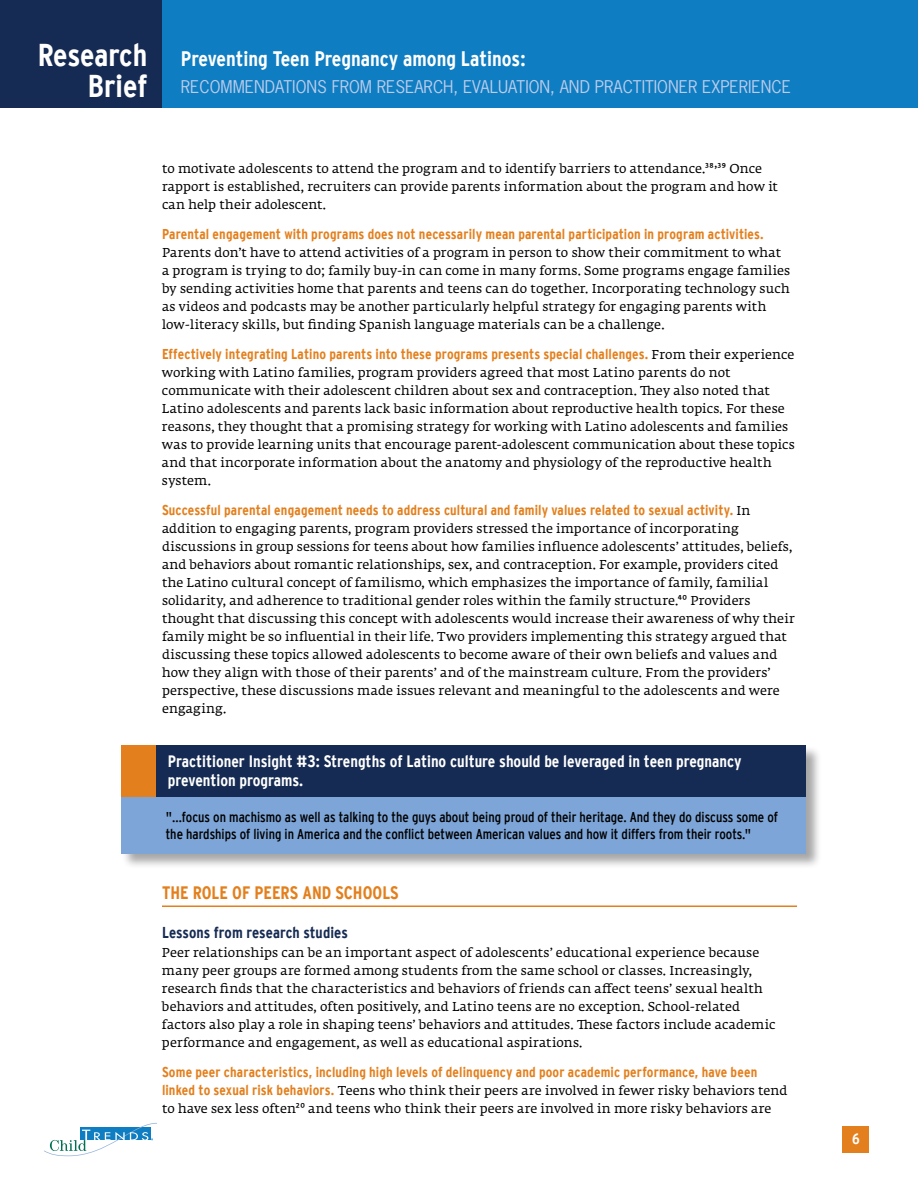
<style>
.page{position:relative;width:918px;height:1188px;background:#fff}
.page>*{position:absolute;margin:0;border:0;box-sizing:border-box;transform-origin:0 0}
.t1{font:700 condensed 31.5px/31.5px "Interstate";letter-spacing:-.005em;color:#fff;text-align:right}
.t2{font:700 condensed 21px "Interstate";color:#fff}
.t3{font:700 condensed 18px "Interstate";color:#e37f1c}
.t4{font:700 condensed 16.5px/19.5px "Interstate";color:#fff}
.t5{font:16.5px "News Gothic Std";color:#baccea}
.t6{font:700 condensed 15.75px "Interstate";color:#162b53}
.t7{font:700 condensed 15px "Interstate";color:#fff}
.t8{font:700 condensed 14.25px "Interstate";letter-spacing:.01em;color:#e37f1c}
.t9{font:condensed 14.25px/16.5px "Interstate";color:#000}
.t10{font:12.75px/18px "Fedra Serif A Std";letter-spacing:.015em;color:#000}
.s1{font-family:"Fedra Serif A Std";font-weight:400;font-stretch:normal;font-size:12.75px;color:#000}
.s2{font-family:"Interstate";font-weight:700;font-stretch:condensed;font-size:14.25px;color:#e37f1c}
</style>
<div class="page">
<div style="left:0;top:0;width:918px;height:108px;background:#0e7dc2"></div>
<svg style="left:44px;top:1123px;width:113px;height:33px"></svg>
<div style="left:842px;top:1126px;width:27px;height:27px;background:#e37f1c"></div>
<div style="left:0;top:0;width:162px;height:108px;background:#162b53"></div>
<hr style="left:162px;top:906px;width:635px;height:1px;background:#e37f1c">
<div style="left:121px;top:746px;width:701px;height:123px;background:#000;opacity:.35"></div>
<div style="left:122px;top:746px;width:684px;height:108px;background:#7da5d7"></div>
<div style="left:155px;top:746px;width:651px;height:51px;background:#162b53"></div>
<div style="left:122px;top:746px;width:34px;height:51px;background:#e37f1c"></div>
<h1 class="t1" style="left:38px;top:39px;width:111px">Research<br>Brief</h1>
<h2 class="t2" style="left:181px;top:47px;width:346px">Preventing Teen Pregnancy among Latinos:</h2>
<p class="t5" style="left:181px;top:76px;width:612px">RECOMMENDATIONS FROM RESEARCH, EVALUATION, AND PRACTITIONER EXPERIENCE</p>
<p class="t10" style="left:162px;top:161px;width:618px">to motivate adolescents to attend the program and to identify barriers to attendance.³⁸’³⁹ Once rapport is established, recruiters can provide parents information about the program and how it can help their adolescent.</p>
<p class="t8" style="left:162px;top:226px;width:603px">Parental engagement with programs does not necessarily mean parental participation in program activities.</p>
<p class="t10" style="left:162px;top:245px;width:630px">Parents don’t have to attend activities of a program in person to show their commitment to what a program is trying to do; family buy-in can come in many forms. Some programs engage families by sending activities home that parents and teens can do together. Incorporating technology such as videos and podcasts may be another particularly helpful strategy for engaging parents with low-literacy skills, but finding Spanish language materials can be a challenge.</p>
<p class="t8" style="left:162px;top:346px;width:634px">Effectively integrating Latino parents into these programs presents special challenges. <span class="s1">From their experience</span></p>
<p class="t10" style="left:162px;top:365px;width:634px">working with Latino families, program providers agreed that most Latino parents do not communicate with their adolescent children about sex and contraception. They also noted that Latino adolescents and parents lack basic information about reproductive health topics. For these reasons, they thought that a promising strategy for working with Latino adolescents and families was to provide learning units that encourage parent-adolescent communication about these topics and that incorporate information about the anatomy and physiology of the reproductive health system.</p>
<p class="t8" style="left:162px;top:502px;width:590px">Successful parental engagement needs to address cultural and family values related to sexual activity. <span class="s1">In</span></p>
<p class="t10" style="left:162px;top:521px;width:634px">addition to engaging parents, program providers stressed the importance of incorporating discussions in group sessions for teens about how families influence adolescents’ attitudes, beliefs, and behaviors about romantic relationships, sex, and contraception. For example, providers cited the Latino cultural concept of familismo, which emphasizes the importance of family, familial solidarity, and adherence to traditional gender roles within the family structure.⁴⁰ Providers thought that discussing this concept with adolescents would increase their awareness of why their family might be so influential in their life. Two providers implementing this strategy argued that discussing these topics allowed adolescents to become aware of their own beliefs and values and how they align with those of their parents’ and of the mainstream culture. From the providers’ perspective, these discussions made issues relevant and meaningful to the adolescents and were engaging.</p>
<p class="t4" style="left:168px;top:751px;width:575px">Practitioner Insight #3: Strengths of Latino culture should be leveraged in teen pregnancy prevention programs.</p>
<p class="t9" style="left:166px;top:809px;width:614px">"…focus on machismo as well as talking to the guys about being proud of their heritage. And they do discuss some of the hardships of living in America and the conflict between American values and how it differs from their roots."</p>
<h3 class="t3" style="left:162px;top:883px;width:238px">THE ROLE OF PEERS AND SCHOOLS</h3>
<p class="t6" style="left:162px;top:924px;width:187px">Lessons from research studies</p>
<p class="t10" style="left:162px;top:944px;width:615px">Peer relationships can be an important aspect of adolescents’ educational experience because many peer groups are formed among students from the same school or classes. Increasingly, research finds that the characteristics and behaviors of friends can affect teens’ sexual health behaviors and attitudes, often positively, and Latino teens are no exception. School-related factors also play a role in shaping teens’ behaviors and attitudes. These factors include academic performance and engagement, as well as educational aspirations.</p>
<p class="t8" style="left:162px;top:1064px;width:597px">Some peer characteristics, including high levels of delinquency and poor academic performance, have been</p>
<p class="t10" style="left:162px;top:1082px;width:627px"><span class="s2">linked to sexual risk behaviors.</span> Teens who think their peers are involved in fewer risky behaviors tend to have sex less often²⁰ and teens who think their peers are involved in more risky behaviors are</p>
<p class="t7" style="left:852px;top:1131px;width:9px">6</p>
</div>
